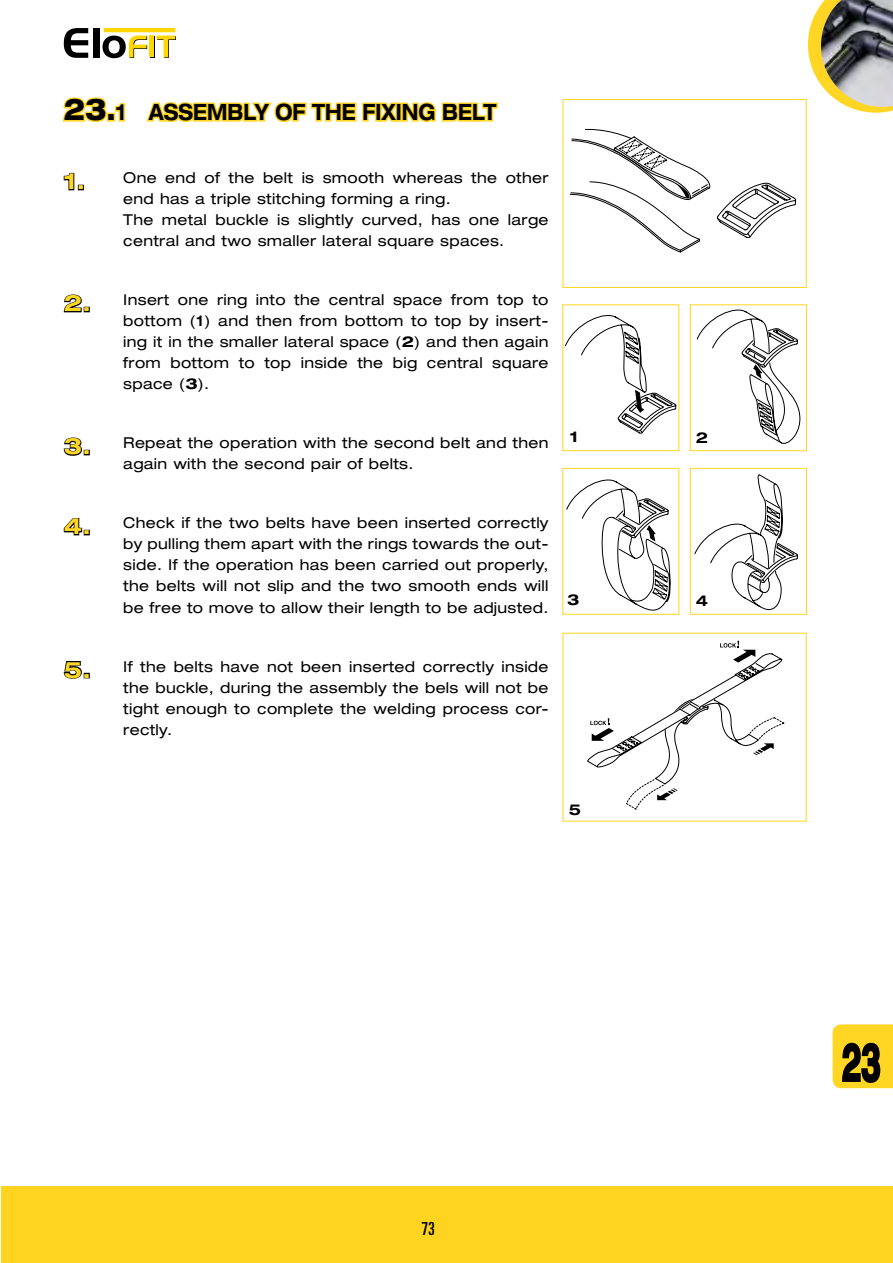
<style>
.page{position:relative;width:893px;height:1263px;background:#fff}
.page>*{position:absolute;margin:0;border:0;box-sizing:border-box;transform-origin:0 0}
.t1{font:700 expanded 52.5px "Helvetica Neue LT Std";color:#000;scale:.45 1}
.Sottocapitolo{font:700 expanded 22.5px "Helvetica Neue LT Std";color:#000;scale:.8 1}
.t2{font:ultra-condensed 18px "Univers LT Std";color:#000}
._8-Testo_rientrato_n{font:expanded 15px/21px "Helvetica Neue LT Std";letter-spacing:.02em;color:#000;text-align:justify}
._13-Testo_rientrato{font:expanded 15px/21px "Helvetica Neue LT Std";letter-spacing:.02em;color:#000}
._8a-Testo_rientrato{font:expanded 15px/21px "Helvetica Neue LT Std";letter-spacing:.02em;color:#000}
._19Didascalie{font:700 expanded 15px "Helvetica Neue LT Std";color:#000}
.s1{font-weight:800;font-size:30px}
.s2{font-weight:700;font-size:22.5px;color:#ffd624}
.s3{font-weight:700;font-stretch:normal}
.s4{font-weight:700}
</style>
<div class="page">
<div style="left:1px;top:1186px;width:892px;height:77px;background:#ffd420"></div>
<svg style="left:64px;top:28px;width:24px;height:30px"></svg>
<div style="left:93px;top:28px;width:6px;height:30px;background:#000"></div>
<div style="left:150px;top:36px;width:5px;height:22px;background:#000"></div>
<svg style="left:103px;top:36px;width:44px;height:22px"></svg>
<hr style="left:150px;top:36px;width:4px;height:21px;background:#ffd600">
<svg style="left:157px;top:36px;width:19px;height:22px"></svg>
<hr style="left:104px;top:28px;width:71px;height:4px;background:#ffd600">
<svg style="left:808px;top:4px;width:85px;height:109px"></svg>
<img style="left:821px;top:0;width:72px;height:107px">
<svg style="left:833px;top:1024px;width:60px;height:64px;background:#dcb921"></svg>
<div style="left:562px;top:98px;width:247px;height:191px;background:#fff"></div>
<svg style="left:570px;top:129px;width:226px;height:123px"></svg>
<div style="left:563px;top:99px;width:244px;height:189px;border:1px solid #ffd624"></div>
<svg style="left:565px;top:315px;width:111px;height:118px"></svg>
<svg style="left:696px;top:309px;width:104px;height:135px"></svg>
<div style="left:690px;top:304px;width:117px;height:147px;border:1px solid #ffd624"></div>
<svg style="left:587px;top:641px;width:197px;height:168px"></svg>
<svg style="left:566px;top:479px;width:105px;height:132px"></svg>
<div style="left:562px;top:468px;width:117px;height:147px;border:1px solid #ffd624"></div>
<svg style="left:694px;top:474px;width:104px;height:136px"></svg>
<div style="left:690px;top:468px;width:117px;height:147px;border:1px solid #ffd624"></div>
<svg style="left:63px;top:97px;width:62px;height:26px"></svg>
<svg style="left:146px;top:102px;width:352px;height:21px"></svg>
<svg style="left:63px;top:172px;width:21px;height:19px"></svg>
<svg style="left:63px;top:294px;width:27px;height:19px"></svg>
<svg style="left:63px;top:437px;width:27px;height:19px"></svg>
<svg style="left:63px;top:518px;width:27px;height:18px"></svg>
<svg style="left:63px;top:661px;width:27px;height:18px"></svg>
<p class="Sottocapitolo" style="left:64px;top:98px;width:542px"><span class="s1">23.</span>1 ASSEMBLY OF THE FIXING BELT</p>
<p class="_8a-Testo_rientrato" style="left:123px;top:167px;width:427px;text-indent:-60px"><span class="s2">1.</span> One end of the belt is smooth whereas the other end has a triple stitching forming a ring.</p>
<p class="_13-Testo_rientrato" style="left:123px;top:209px;width:427px">The metal buckle is slightly curved, has one large central and two smaller lateral square spaces.</p>
<p class="_8-Testo_rientrato_n" style="left:123px;top:289px;width:427px;text-indent:-60px"><span class="s2">2.</span> Insert one ring into the central space from top to bottom (<span class="s3">1</span>) and then from bottom to top by insert&shy;ing it in the smaller lateral space (<span class="s4">2</span>) and then again from bottom to top inside the big central square space (<span class="s4">3</span>).</p>
<p class="_8-Testo_rientrato_n" style="left:123px;top:432px;width:427px;text-indent:-60px"><span class="s2">3.</span> Repeat the operation with the second belt and then again with the second pair of belts.</p>
<p class="_8-Testo_rientrato_n" style="left:123px;top:512px;width:427px;text-indent:-60px"><span class="s2">4.</span> Check if the two belts have been inserted correctly by pulling them apart with the rings towards the out&shy;side. If the operation has been carried out properly, the belts will not slip and the two smooth ends will be free to move to allow their length to be adjusted.</p>
<p class="_8-Testo_rientrato_n" style="left:123px;top:655px;width:427px;text-indent:-60px"><span class="s2">5.</span> If the belts have not been inserted correctly inside the buckle, during the assembly the bels will not be tight enough to complete the welding process cor&shy;rectly.</p>
<p class="_19Didascalie" style="left:570px;top:427px;width:10px">1</p>
<p class="_19Didascalie" style="left:696px;top:428px;width:14px">2</p>
<p class="_19Didascalie" style="left:567px;top:590px;width:14px">3</p>
<p class="_19Didascalie" style="left:696px;top:591px;width:14px">4</p>
<p class="_19Didascalie" style="left:569px;top:800px;width:14px">5</p>
<p class="t2" style="left:422px;top:1218px;width:15px">73</p>
<h1 class="t1" style="left:842px;top:1029px;width:87px">23</h1>
</div>
